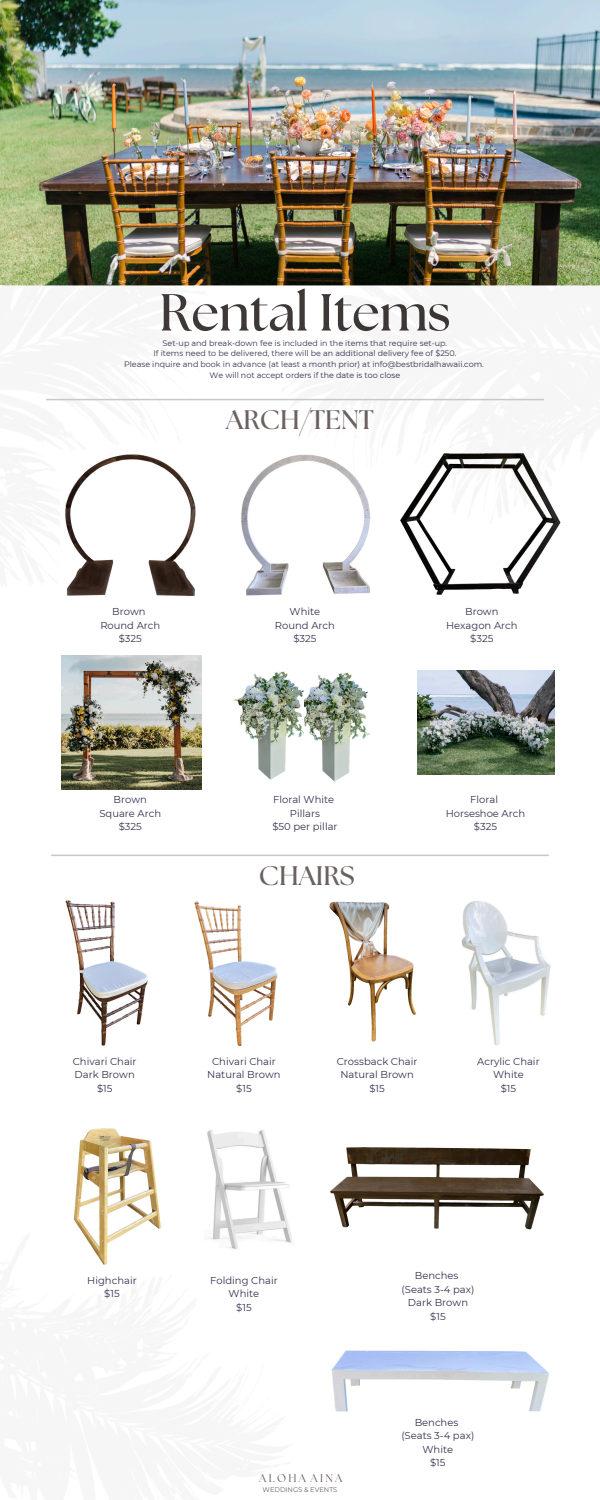
<style>
.page{position:relative;width:600px;height:1500px;background:#fff}
.page>*{position:absolute;margin:0;border:0;box-sizing:border-box;transform-origin:0 0}
.t1{font:700 52px "The Seasons";color:#3e3837}
.t2{font:700 26.8px "The Seasons";color:#6b615f}
.t3{font:11.1px "The Seasons";letter-spacing:.21em;color:#6b615f}
.t4{font:10px/13.5px "Montserrat";color:#383050;text-align:center}
.t5{font:8px/10.7px "Montserrat";color:#383050;text-align:center}
.t6{font:6.7px "Montserrat";color:#6b615f}
</style>
<div class="page">
<img style="left:1px;top:285px;width:243px;height:505px">
<img style="left:0;top:0;width:600px;height:285px">
<hr style="left:51px;top:855px;width:498px;height:1px;background:#cec7bf">
<img style="left:65px;top:900px;width:83px;height:146px">
<img style="left:461px;top:901px;width:90px;height:145px">
<img style="left:194px;top:901px;width:84px;height:145px">
<img style="left:74px;top:1128px;width:87px;height:137px">
<img style="left:329px;top:901px;width:87px;height:141px">
<img style="left:234px;top:665px;width:71px;height:120px">
<img style="left:305px;top:672px;width:65px;height:110px">
<img style="left:207px;top:1130px;width:85px;height:120px">
<img style="left:233px;top:450px;width:12px;height:152px">
<img style="left:62px;top:655px;width:139px;height:134px">
<img style="left:330px;top:1147px;width:214px;height:83px">
<img style="left:417px;top:671px;width:137px;height:103px">
<img style="left:60px;top:450px;width:143px;height:150px">
<img style="left:245px;top:142px;width:355px;height:528px">
<img style="left:332px;top:1350px;width:217px;height:62px">
<hr style="left:46px;top:399px;width:498px;height:1px;background:#cec7bf">
<p class="t1" style="left:159px;top:289px;width:293px">Rental Items</p>
<h4 class="t5" style="left:124px;top:337px;width:361px">Set-up and break-down fee is included in the items that require set-up.<br>If items need to be delivered, there will be an additional delivery fee of $250.<br>Please inquire and book in advance (at least a month prior) at info@bestbridalhawaii.com.<br>We will not accept orders if the date is too close</h4>
<h4 class="t2" style="left:226px;top:408px;width:149px">ARCH/TENT</h4>
<h4 class="t4" style="left:100px;top:605px;width:61px">Brown<br>Round Arch $325</h4>
<h4 class="t4" style="left:275px;top:605px;width:61px">White<br>Round Arch $325</h4>
<p class="t4" style="left:446px;top:605px;width:73px">Brown<br>Hexagon Arch $325</p>
<p class="t4" style="left:99px;top:793px;width:63px">Brown<br>Square Arch $325</p>
<p class="t4" style="left:272px;top:793px;width:67px">Floral White<br>Pillars<br>$50 per pillar</p>
<h4 class="t2" style="left:259px;top:864px;width:97px">CHAIRS</h4>
<h4 class="t4" style="left:446px;top:793px;width:81px">Floral<br>Horseshoe Arch $325</h4>
<h4 class="t4" style="left:73px;top:1054px;width:65px">Chivari Chair<br>Dark Brown $15</h4>
<p class="t4" style="left:337px;top:1054px;width:82px">Crossback Chair<br>Natural Brown $15</p>
<p class="t4" style="left:207px;top:1054px;width:75px">Chivari Chair<br>Natural Brown $15</p>
<p class="t4" style="left:477px;top:1054px;width:64px">Acrylic Chair<br>White<br>$15</p>
<h2 class="t4" style="left:87px;top:1273px;width:51px">Highchair $15</h2>
<p class="t4" style="left:210px;top:1273px;width:69px">Folding Chair<br>White<br>$15</p>
<p class="t4" style="left:402px;top:1269px;width:74px">Benches (Seats 3-4 pax)<br>Dark Brown $15</p>
<h4 class="t3" style="left:259px;top:1473px;width:85px">ALOHA AINA</h4>
<h4 class="t6" style="left:263px;top:1486px;width:76px">WEDDINGS &amp; EVENTS</h4>
<p class="t4" style="left:401px;top:1416px;width:74px">Benches (Seats 3-4 pax)<br>White<br>$15</p>
</div>
